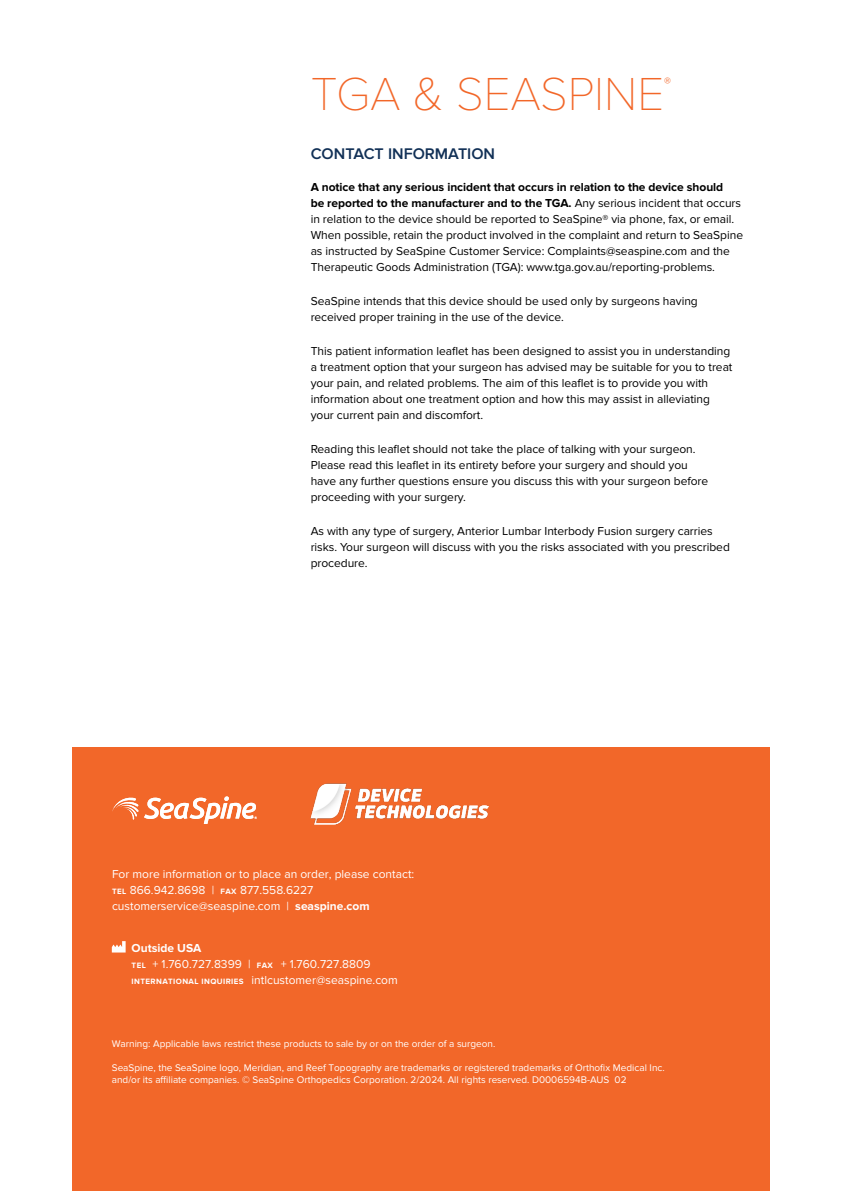
<style>
.page{position:relative;width:842px;height:1191px;background:#fff}
.page>*{position:absolute;margin:0;border:0;box-sizing:border-box;transform-origin:0 0}
.Cover_Product_Header{font:100 48px "Proxima Nova T";color:#f26729}
.FAQ_Question{font:600 16px "Proxima Nova";color:#113056}
.Cover_Product_Header-2{font:100 14px "Proxima Nova T";color:#f26729}
.Cover_Product_Header-3{font:12px/16px "Proxima Nova";letter-spacing:-.005em;color:#000}
.t1{font:12px "Proxima Nova";color:#fff}
.t2{font:700 12px "Proxima Nova";color:#fff}
.Legal_copy{font:10px/12px "Proxima Nova";color:#fff}
.s1{font-weight:700}
.s2{font-weight:700;font-size:8px}
</style>
<div class="page">
<div style="left:72px;top:747px;width:698px;height:444px;background:#f26729"></div>
<img style="left:311px;top:783px;width:178px;height:41px">
<svg style="left:112px;top:941px;width:14px;height:11px"></svg>
<svg style="left:112px;top:796px;width:145px;height:28px"></svg>
<p class="Cover_Product_Header" style="left:311px;top:66px;width:355px">TGA &amp; SEASPINE</p>
<p class="Cover_Product_Header-2" style="left:664px;top:74px;width:8px">®</p>
<p class="FAQ_Question" style="left:311px;top:144px;width:186px">CONTACT INFORMATION</p>
<p class="Cover_Product_Header-3" style="left:311px;top:179px;width:434px"><span class="s1">A notice that any serious incident that occurs in relation to the device should<br>be reported to the manufacturer and to the TGA.</span> Any serious incident that occurs in relation to the device should be reported to SeaSpine® via phone, fax, or email.<br>When possible, retain the product involved in the complaint and return to SeaSpine as instructed by SeaSpine Customer Service: Complaints@seaspine.com and the Therapeutic Goods Administration (TGA): www.tga.gov.au/reporting-problems.</p>
<p class="Cover_Product_Header-3" style="left:311px;top:293px;width:389px">SeaSpine intends that this device should be used only by surgeons having received proper training in the use of the device.</p>
<p class="Cover_Product_Header-3" style="left:311px;top:343px;width:423px">This patient information leaflet has been designed to assist you in understanding a treatment option that your surgeon has advised may be suitable for you to treat your pain, and related problems. The aim of this leaflet is to provide you with information about one treatment option and how this may assist in alleviating your current pain and discomfort.</p>
<p class="Cover_Product_Header-3" style="left:311px;top:441px;width:399px">Reading this leaflet should not take the place of talking with your surgeon.<br>Please read this leaflet in its entirety before your surgery and should you have any further questions ensure you discuss this with your surgeon before proceeding with your surgery.</p>
<p class="Cover_Product_Header-3" style="left:311px;top:523px;width:421px">As with any type of surgery, Anterior Lumbar Interbody Fusion surgery carries risks. Your surgeon will discuss with you the risks associated with you prescribed procedure.</p>
<p class="t1" style="left:112px;top:867px;width:304px">For more information or to place an order, please contact:</p>
<p class="t1" style="left:112px;top:883px;width:203px"><span class="s2">TEL</span> 866.942.8698 | <span class="s2">FAX</span> 877.558.6227</p>
<p class="t1" style="left:112px;top:899px;width:259px">customerservice@seaspine.com | <span class="s1">seaspine.com</span></p>
<p class="t2" style="left:132px;top:941px;width:71px">Outside USA</p>
<p class="t1" style="left:132px;top:957px;width:240px"><span class="s2">TEL</span> + 1.760.727.8399 | <span class="s2">FAX</span> + 1.760.727.8809</p>
<p class="t1" style="left:132px;top:973px;width:268px"><span class="s2">INTERNATIONAL INQUIRIES</span> intlcustomer@seaspine.com</p>
<p class="Legal_copy" style="left:112px;top:1037px;width:385px">Warning: Applicable laws restrict these products to sale by or on the order of a surgeon.</p>
<p class="Legal_copy" style="left:112px;top:1061px;width:554px">SeaSpine, the SeaSpine logo, Meridian, and Reef Topography are trademarks or registered trademarks of Orthofix Medical Inc. and/or its affiliate companies. © SeaSpine Orthopedics Corporation. 2/2024. All rights reserved. D0006594B-AUS 02</p>
</div>
